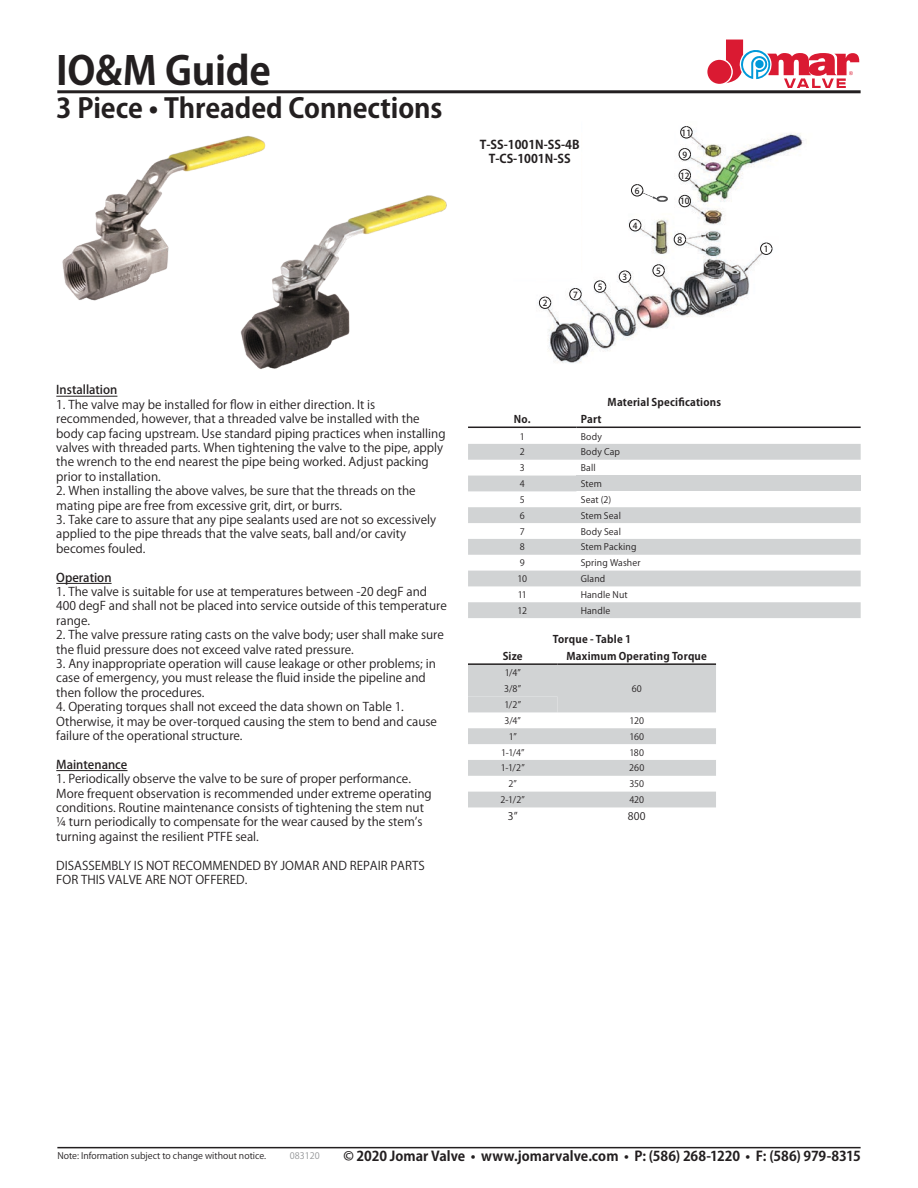
<style>
.page{position:relative;width:918px;height:1188px;background:#fff}
.page>*{position:absolute;margin:0;border:0;box-sizing:border-box;transform-origin:0 0}
.Header_1{font:700 39px "Koz Go Pr 6 N";letter-spacing:-.005em;color:#231f20}
.Header_2{font:700 27px "Koz Go Pr 6 N";letter-spacing:-.005em;color:#231f20}
.t1{font:700 13.5px "Koz Go Pr 6 N";color:#231f20}
.t2{font:12px/14.4px "Koz Go Pr 6 N";color:#231f20}
.t3{font:500 12px "Koz Go Pr 6 N";color:#231f20}
.Revision_Stamp{font:700 12px "Koz Go Pr 6 N";color:#231f20}
.Header_4{font:700 10.5px "Koz Go Pr 6 N";letter-spacing:.02em;color:#231f20}
.Table_Header_Left{font:700 10.5px "Koz Go Pr 6 N";letter-spacing:.02em;color:#231f20}
.Table_Header{font:700 10.5px "Koz Go Pr 6 N";letter-spacing:.015em;color:#231f20}
.Table_Text_Left{font:10.5px "Koz Go Pr 6 N";color:#231f20}
.Table_Text{font:10.5px "Koz Go Pr 6 N";color:#231f20}
.Table_Text_Left-2{font:9px "Koz Go Pr 6 N";letter-spacing:.015em;color:#231f20}
.Table_Text-2{font:9px "Koz Go Pr 6 N";color:#231f20}
.t4{font:9px "Koz Go Pr 6 N";color:#949698}
.t5{font:500 8.4px "Koz Go Pr 6 N";color:#221f1f}
.t6{font:500 8.25px "Koz Go Pr 6 N";color:#221f1f}
</style>
<div class="page">
<div style="left:707px;top:60px;width:24px;height:24px;background:#da1a32;border-radius:50%"></div>
<svg style="left:726px;top:40px;width:133px;height:48px"></svg>
<hr style="left:57px;top:90px;width:804px;height:3px;background:#231f20">
<hr style="left:57px;top:1147px;width:804px;height:1px;background:#231f20">
<svg style="left:468px;top:444px;width:393px;height:174px"></svg>
<div style="left:576px;top:476px;width:285px;height:15px;background:#d1d3d4"></div>
<hr style="left:468px;top:427px;width:108px;height:1px;background:#231f20">
<hr style="left:576px;top:427px;width:285px;height:1px;background:#231f20">
<img style="left:538px;top:130px;width:268px;height:233px">
<div style="left:513px;top:121px;width:68px;height:157px;background:#fff"></div>
<svg style="left:539px;top:297px;width:12px;height:12px"></svg>
<svg style="left:569px;top:288px;width:13px;height:12px"></svg>
<svg style="left:594px;top:280px;width:12px;height:13px"></svg>
<svg style="left:619px;top:271px;width:12px;height:12px"></svg>
<svg style="left:653px;top:264px;width:12px;height:13px"></svg>
<svg style="left:629px;top:226px;width:12px;height:5px"></svg>
<svg style="left:674px;top:233px;width:12px;height:13px"></svg>
<svg style="left:679px;top:148px;width:12px;height:12px"></svg>
<svg style="left:680px;top:126px;width:12px;height:12px"></svg>
<svg style="left:760px;top:243px;width:12px;height:12px"></svg>
<img style="left:603px;top:167px;width:100px;height:59px">
<svg style="left:631px;top:184px;width:12px;height:12px"></svg>
<svg style="left:468px;top:665px;width:248px;height:142px"></svg>
<hr style="left:468px;top:663px;width:89px;height:2px;background:#231f20">
<hr style="left:557px;top:663px;width:159px;height:2px;background:#231f20">
<img style="left:62px;top:135px;width:204px;height:166px">
<img style="left:239px;top:192px;width:208px;height:177px">
<hr style="left:56px;top:396px;width:61px;height:1px;background:#231f20">
<hr style="left:56px;top:583px;width:56px;height:1px;background:#231f20">
<hr style="left:56px;top:770px;width:72px;height:1px;background:#231f20">
<p class="Header_1" style="left:56px;top:49px;width:216px">IO&amp;M Guide</p>
<p class="Header_2" style="left:56px;top:93px;width:388px">3 Piece • Threaded Connections</p>
<p class="t3" style="left:56px;top:383px;width:63px">Installation</p>
<p class="t2" style="left:56px;top:398px;width:391px">1. The valve may be installed for flow in either direction. It is recommended, however, that a threaded valve be installed with the body cap facing upstream. Use standard piping practices when installing valves with threaded parts. When tightening the valve to the pipe, apply the wrench to the end nearest the pipe being worked. Adjust packing prior to installation.</p>
<p class="t2" style="left:56px;top:484px;width:361px">2. When installing the above valves, be sure that the threads on the mating pipe are free from excessive grit, dirt, or burrs.</p>
<p class="t2" style="left:56px;top:513px;width:381px">3. Take care to assure that any pipe sealants used are not so excessively applied to the pipe threads that the valve seats, ball and/or cavity becomes fouled.</p>
<p class="t3" style="left:56px;top:571px;width:57px">Operation</p>
<p class="t2" style="left:56px;top:585px;width:392px">1. The valve is suitable for use at temperatures between -20 degF and<br>400 degF and shall not be placed into service outside of this temperature range.</p>
<p class="t2" style="left:56px;top:628px;width:389px">2. The valve pressure rating casts on the valve body; user shall make sure the fluid pressure does not exceed valve rated pressure.</p>
<p class="t2" style="left:56px;top:657px;width:381px">3. Any inappropriate operation will cause leakage or other problems; in case of emergency, you must release the fluid inside the pipeline and then follow the procedures.</p>
<p class="t2" style="left:56px;top:700px;width:382px">4. Operating torques shall not exceed the data shown on Table 1.<br>Otherwise, it may be over-torqued causing the stem to bend and cause failure of the operational structure.</p>
<p class="t3" style="left:56px;top:758px;width:73px">Maintenance</p>
<p class="t2" style="left:56px;top:772px;width:377px">1. Periodically observe the valve to be sure of proper performance.<br>More frequent observation is recommended under extreme operating conditions. Routine maintenance consists of tightening the stem nut ¼ turn periodically to compensate for the wear caused by the stem’s turning against the resilient PTFE seal.</p>
<p class="t2" style="left:56px;top:858px;width:370px">DISASSEMBLY IS NOT RECOMMENDED BY JOMAR AND REPAIR PARTS<br>FOR THIS VALVE ARE NOT OFFERED.</p>
<p class="Revision_Stamp" style="left:480px;top:138px;width:101px">T-SS-1001N-SS-4B</p>
<p class="Revision_Stamp" style="left:489px;top:152px;width:83px">T-CS-1001N-SS</p>
<p class="t6" style="left:543px;top:298px;width:6px">2</p>
<p class="t5" style="left:573px;top:290px;width:6px">7</p>
<p class="t5" style="left:598px;top:282px;width:6px">5</p>
<p class="t5" style="left:635px;top:186px;width:6px">6</p>
<p class="t5" style="left:633px;top:221px;width:6px">4</p>
<p class="t5" style="left:623px;top:272px;width:6px">3</p>
<p class="t5" style="left:656px;top:266px;width:6px">5</p>
<p class="t5" style="left:682px;top:128px;width:11px">11</p>
<p class="t5" style="left:682px;top:150px;width:6px">9</p>
<p class="t5" style="left:680px;top:171px;width:11px">12</p>
<p class="t5" style="left:680px;top:197px;width:11px">10</p>
<p class="t5" style="left:678px;top:235px;width:6px">8</p>
<p class="Header_4" style="left:608px;top:396px;width:115px">Material Specifications</p>
<p class="Table_Header" style="left:514px;top:413px;width:18px">No.</p>
<p class="Table_Header_Left" style="left:581px;top:413px;width:22px">Part</p>
<p class="Table_Text-2" style="left:520px;top:431px;width:6px">1</p>
<p class="Table_Text_Left-2" style="left:581px;top:431px;width:23px">Body</p>
<p class="Table_Text-2" style="left:520px;top:447px;width:6px">2</p>
<p class="Table_Text_Left-2" style="left:581px;top:447px;width:41px">Body Cap</p>
<p class="Table_Text-2" style="left:520px;top:463px;width:6px">3</p>
<p class="Table_Text_Left-2" style="left:581px;top:463px;width:16px">Ball</p>
<p class="Table_Text-2" style="left:520px;top:479px;width:6px">4</p>
<p class="Table_Text_Left-2" style="left:581px;top:479px;width:23px">Stem</p>
<p class="Table_Text-2" style="left:520px;top:495px;width:6px">5</p>
<p class="Table_Text_Left-2" style="left:581px;top:495px;width:32px">Seat (2)</p>
<p class="Table_Text-2" style="left:520px;top:510px;width:6px">6</p>
<p class="Table_Text_Left-2" style="left:581px;top:510px;width:42px">Stem Seal</p>
<p class="Table_Text-2" style="left:520px;top:526px;width:6px">7</p>
<p class="Table_Text_Left-2" style="left:581px;top:526px;width:42px">Body Seal</p>
<p class="Table_Text-2" style="left:520px;top:542px;width:6px">8</p>
<p class="Table_Text_Left-2" style="left:581px;top:542px;width:57px">Stem Packing</p>
<p class="Table_Text-2" style="left:520px;top:558px;width:6px">9</p>
<p class="Table_Text_Left-2" style="left:581px;top:558px;width:61px">Spring Washer</p>
<p class="Table_Text-2" style="left:517px;top:574px;width:11px">10</p>
<p class="Table_Text_Left-2" style="left:581px;top:574px;width:26px">Gland</p>
<p class="Table_Text-2" style="left:518px;top:590px;width:11px">11</p>
<p class="Table_Text_Left-2" style="left:581px;top:590px;width:48px">Handle Nut</p>
<p class="Table_Text-2" style="left:518px;top:605px;width:11px">12</p>
<p class="Table_Text_Left-2" style="left:581px;top:605px;width:31px">Handle</p>
<p class="Header_4" style="left:553px;top:633px;width:80px">Torque - Table 1</p>
<p class="Table_Header" style="left:503px;top:650px;width:21px">Size</p>
<p class="Table_Header_Left" style="left:567px;top:650px;width:142px">Maximum Operating Torque</p>
<p class="Table_Text-2" style="left:505px;top:668px;width:18px">1/4”</p>
<p class="Table_Text-2" style="left:504px;top:684px;width:18px">3/8”</p>
<p class="Table_Text_Left-2" style="left:632px;top:684px;width:12px">60</p>
<p class="Table_Text-2" style="left:504px;top:700px;width:18px">1/2”</p>
<p class="Table_Text-2" style="left:505px;top:716px;width:18px">3/4”</p>
<p class="Table_Text_Left-2" style="left:630px;top:716px;width:16px">120</p>
<p class="Table_Text-2" style="left:509px;top:731px;width:10px">1”</p>
<p class="Table_Text_Left-2" style="left:629px;top:731px;width:16px">160</p>
<p class="Table_Text-2" style="left:501px;top:747px;width:25px">1-1/4”</p>
<p class="Table_Text_Left-2" style="left:629px;top:747px;width:16px">180</p>
<p class="Table_Text-2" style="left:501px;top:763px;width:26px">1-1/2”</p>
<p class="Table_Text_Left-2" style="left:629px;top:763px;width:17px">260</p>
<p class="Table_Text-2" style="left:508px;top:779px;width:10px">2”</p>
<p class="Table_Text_Left-2" style="left:629px;top:779px;width:16px">350</p>
<p class="Table_Text-2" style="left:501px;top:795px;width:26px">2-1/2”</p>
<p class="Table_Text_Left-2" style="left:629px;top:795px;width:16px">420</p>
<p class="Table_Text" style="left:508px;top:810px;width:11px">3”</p>
<p class="Table_Text_Left" style="left:628px;top:810px;width:19px">800</p>
<p class="t5" style="left:764px;top:244px;width:6px">1</p>
<p class="Table_Text_Left-2" style="left:57px;top:1151px;width:210px">Note: Information subject to change without notice.</p>
<p class="t4" style="left:290px;top:1151px;width:31px">083120</p>
<p class="t1" style="left:343px;top:1148px;width:519px">© 2020 Jomar Valve • www.jomarvalve.com • P: (586) 268-1220 • F: (586) 979-8315</p>
</div>
